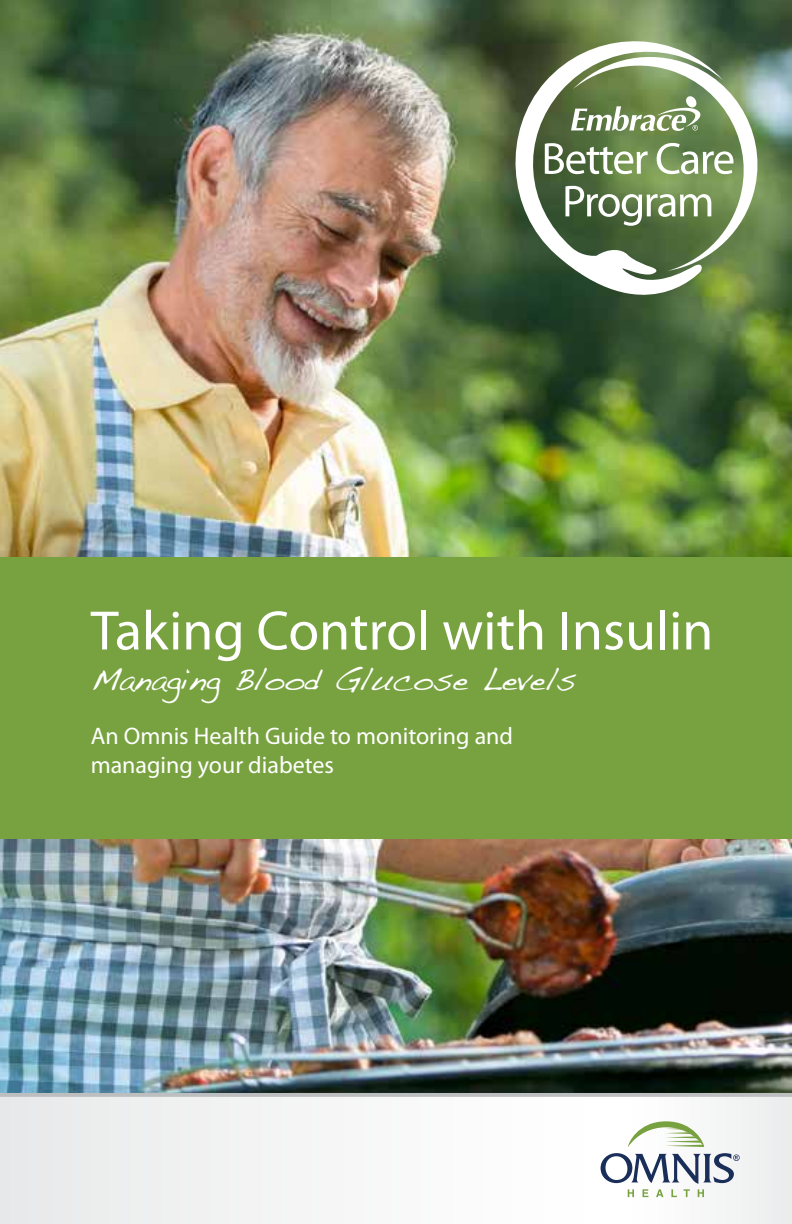
<style>
.page{position:relative;width:792px;height:1224px;background:#fff}
.page>*{position:absolute;margin:0;border:0;box-sizing:border-box;transform-origin:0 0}
.t1{font:56px "Myriad Pro";color:#fff}
.t2{font:32px "Handwriting Dakota";color:#fff}
.t3{font:24px/28.8px "Myriad Pro";color:#fff}
</style>
<div class="page">
<img style="left:0;top:0;width:792px;height:1093px">
<div style="left:0;top:557px;width:792px;height:282px;background:#78a240"></div>
<div style="left:0;top:1095px;width:792px;height:129px;background:#f5f5f5"></div>
<hr style="left:0;top:1093px;width:792px;height:4px;background:#bcbec0">
<svg style="left:516px;top:41px;width:207px;height:254px"></svg>
<svg style="left:573px;top:49px;width:184px;height:222px"></svg>
<svg style="left:571px;top:96px;width:132px;height:35px"></svg>
<svg style="left:545px;top:143px;width:103px;height:31px"></svg>
<svg style="left:657px;top:143px;width:77px;height:31px"></svg>
<svg style="left:565px;top:186px;width:146px;height:40px"></svg>
<svg style="left:628px;top:1121px;width:76px;height:26px"></svg>
<svg style="left:601px;top:1153px;width:139px;height:44px"></svg>
<h1 class="t1" style="left:91px;top:600px;width:624px">Taking Control with Insulin</h1>
<h2 class="t2" style="left:91px;top:660px;width:487px">Managing Blood Glucose Levels</h2>
<p class="t3" style="left:91px;top:722px;width:424px">An Omnis Health Guide to monitoring and managing your diabetes</p>
</div>
